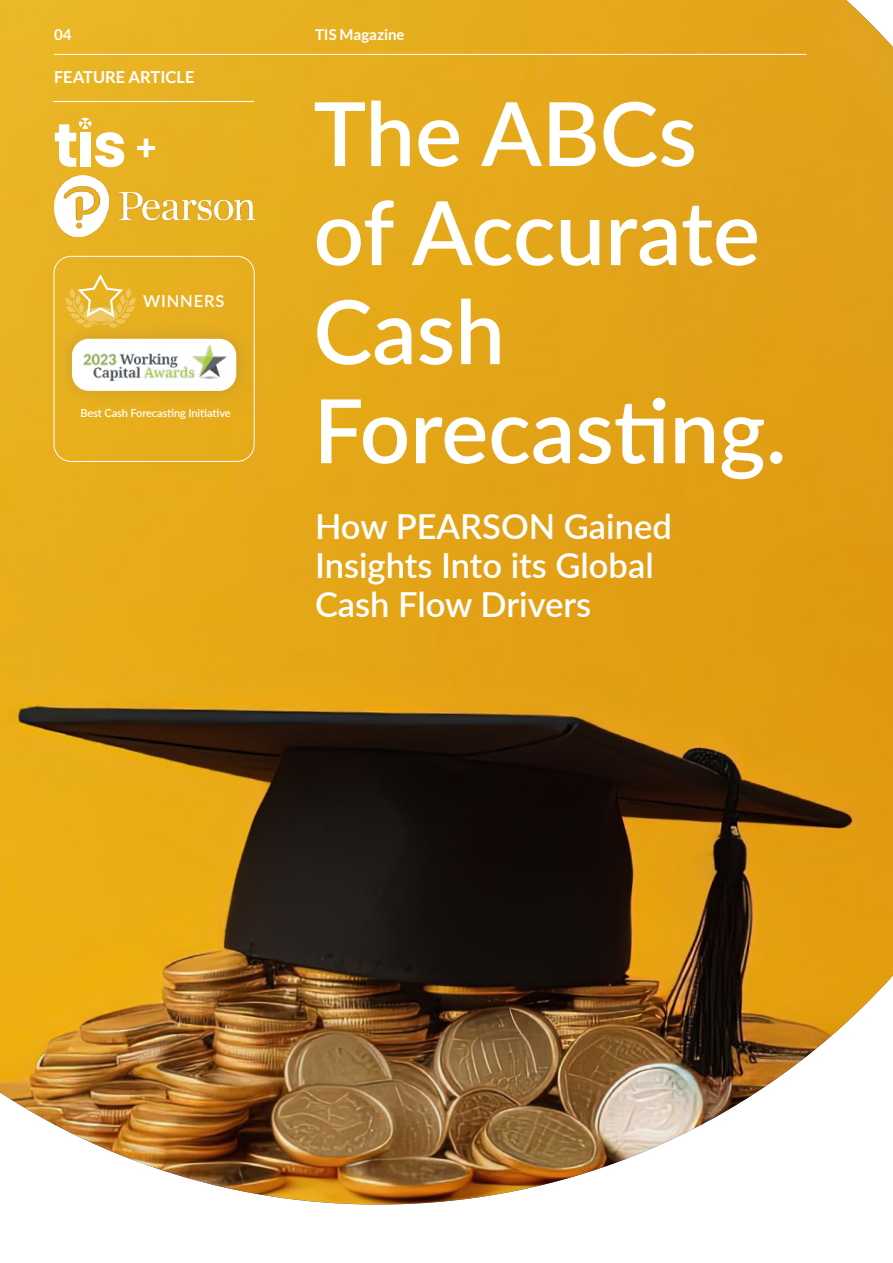
<style>
.page{position:relative;width:893px;height:1263px;background:#fff}
.page>*{position:absolute;margin:0;border:0;box-sizing:border-box;transform-origin:0 0}
.t1{font:600 88.5px/99px "Lato";color:#fff}
.t2{font:900 36px "Lato";color:#fff}
.t3{font:600 34.5px/39px "Lato";color:#fff}
.t4{font:700 16.5px "Lato";color:#fff}
.t5{font:600 16.5px "Lato";letter-spacing:.05em;color:#fff}
.t6{font:700 15px "Lato";color:#fff}
.t7{font:600 11.1px "Lato";letter-spacing:-.01em;color:#fff}
</style>
<div class="page">
<img style="left:0;top:0;width:893px;height:1204px">
<hr style="left:53px;top:101px;width:201px;height:1px;background:#fff">
<hr style="left:54px;top:54px;width:752px;height:1px;background:#fff">
<svg style="left:55px;top:118px;width:69px;height:49px"></svg>
<img style="left:54px;top:176px;width:200px;height:60px">
<div style="left:35px;top:237px;width:238px;height:243px;background:#e7af1e"></div>
<div style="left:54px;top:256px;width:201px;height:206px;border:1px solid #fff;border-radius:17px"></div>
<svg style="left:65px;top:275px;width:71px;height:45px"></svg>
<div style="left:53px;top:320px;width:202px;height:90px;background:#e3ac1f"></div>
<div style="left:72px;top:339px;width:164px;height:52px;background:#fff;border-radius:17px"></div>
<img style="left:79px;top:338px;width:151px;height:44px">
<p class="t6" style="left:54px;top:26px;width:19px">04</p>
<p class="t6" style="left:315px;top:26px;width:91px">TIS Magazine</p>
<p class="t4" style="left:54px;top:67px;width:142px">FEATURE ARTICLE</p>
<p class="t2" style="left:136px;top:126px;width:22px">+</p>
<p class="t5" style="left:143px;top:289px;width:83px">WINNERS</p>
<p class="t7" style="left:80px;top:405px;width:152px">Best Cash Forecasting Initiative</p>
<h1 class="t1" style="left:314px;top:81px;width:475px">The ABCs of Accurate<br>Cash<br>Forecasting.</h1>
<p class="t3" style="left:315px;top:506px;width:358px">How PEARSON Gained<br>Insights Into its Global<br>Cash Flow Drivers</p>
</div>
